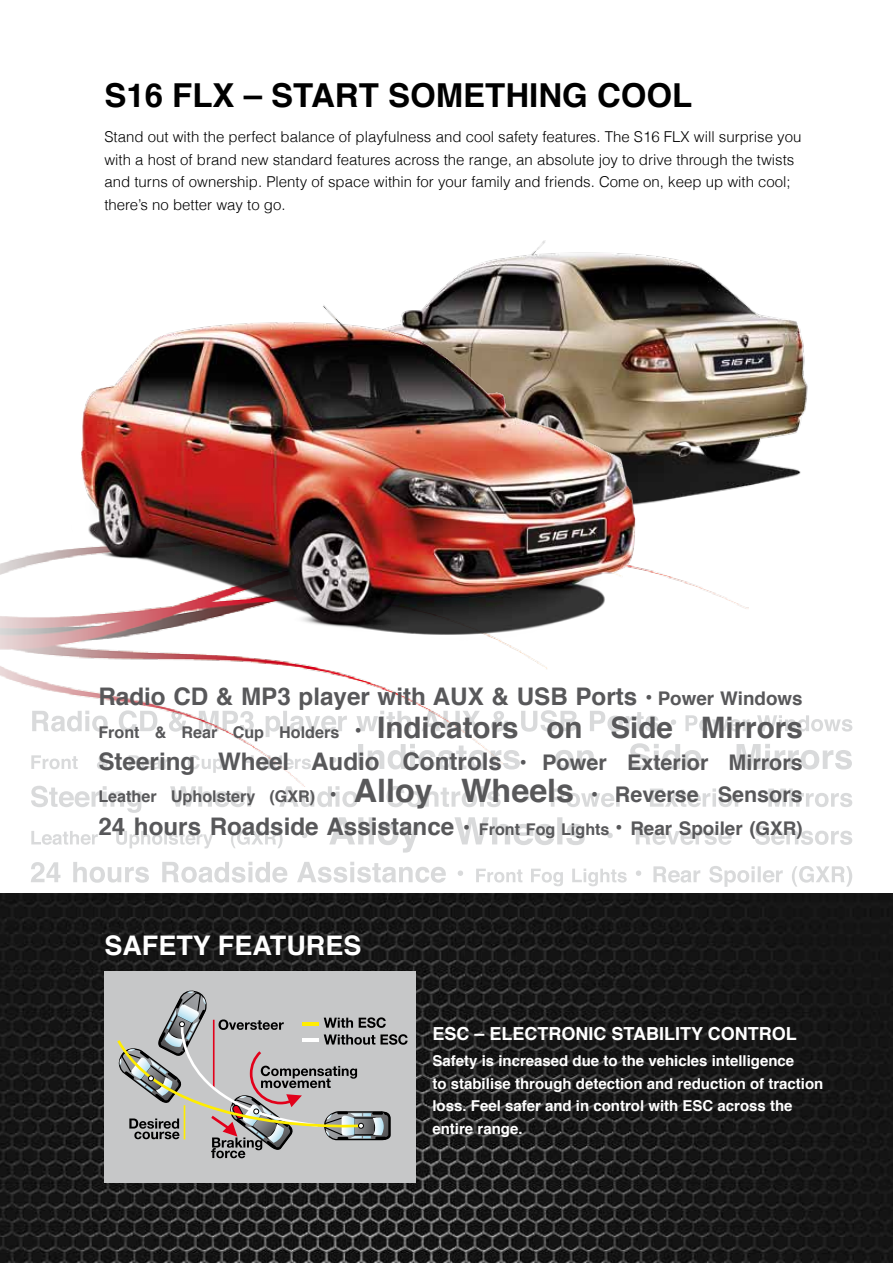
<style>
.page{position:relative;width:893px;height:1263px;background:#fff}
.page>*{position:absolute;margin:0;border:0;box-sizing:border-box;transform-origin:0 0}
.t1{font:700 33px "Helvetica";color:#000}
.t2{font:700 29.55px "Helvetica";color:#58585a}
.t3{font:700 27px "Helvetica";color:#fff}
.t4{font:700 24.3px "Helvetica";color:#58585a}
.t5{font:700 18px "Helvetica";color:#fff}
.t6{font:700 16.2px "Helvetica";color:#58585a}
.t7{font:300 15px/22.5px "Helvetica";color:#000}
.t8{font:700 15px/22.5px "Helvetica";color:#fff}
.s1{font-size:21.6px}
.s2{font-size:18.9px}
.s3{font-size:16.2px}
.s4{font-size:32.25px}
</style>
<div class="page">
<svg style="left:31px;top:862px;width:821px;height:25px"></svg>
<svg style="left:31px;top:786px;width:821px;height:66px"></svg>
<svg style="left:748px;top:744px;width:104px;height:26px"></svg>
<svg style="left:748px;top:715px;width:104px;height:17px"></svg>
<img style="left:0;top:551px;width:748px;height:235px">
<img style="left:0;top:893px;width:893px;height:370px">
<img style="left:434px;top:240px;width:374px;height:261px">
<img style="left:54px;top:296px;width:608px;height:365px">
<div style="left:104px;top:971px;width:312px;height:212px;background:#c6c7c8"></div>
<svg style="left:117px;top:990px;width:291px;height:168px"></svg>
<h1 class="t1" style="left:104px;top:69px;width:517px">S16 FLX – Start Something Cool</h1>
<p class="t7" style="left:104px;top:125px;width:698px">Stand out with the perfect balance of playfulness and cool safety features. The S16 FLX will surprise you with a host of brand new standard features across the range, an absolute joy to drive through the twists and turns of ownership. Plenty of space within for your family and friends. Come on, keep up with cool; there’s no better way to go.</p>
<h3 class="t4" style="left:98px;top:677px;width:706px">Radio CD &amp; MP3 player with AUX &amp; USB Ports <span class="s1">•</span> <span class="s2">Power Windows</span></h3>
<h2 class="t2" style="left:98px;top:703px;width:706px"><span class="s3">Front &amp; Rear Cup Holders</span> <span class="s1">•</span> Indicators on Side Mirrors</h2>
<h3 class="t4" style="left:98px;top:742px;width:706px">Steering Wheel Audio Controls <span class="s1">• Power Exterior Mirrors</span></h3>
<p class="t6" style="left:98px;top:783px;width:706px">Leather Upholstery (GXR) <span class="s1">•</span> <span class="s4">Alloy Wheels</span> <span class="s1">• Reverse Sensors</span></p>
<h3 class="t4" style="left:98px;top:806px;width:706px">24 hours Roadside Assistance <span class="s1">•</span> <span class="s3">Front Fog Lights</span> <span class="s1">•</span> <span class="s2">Rear Spoiler (GXR)</span></h3>
<h3 class="t3" style="left:104px;top:923px;width:37px">SAFE</h3>
<h3 class="t3" style="left:176px;top:923px;width:60px">TY FEA</h3>
<h3 class="t3" style="left:270px;top:923px;width:93px">TURES</h3>
<p class="t5" style="left:432px;top:1019px;width:366px">ESC – ELECTRONIC STABILITY CONTROL</p>
<p class="t8" style="left:432px;top:1050px;width:392px">Safety is increased due to the vehicles intelligence<br>to stabilise through detection and reduction of traction loss. Feel safer and in control with ESC across the entire range.</p>
</div>
